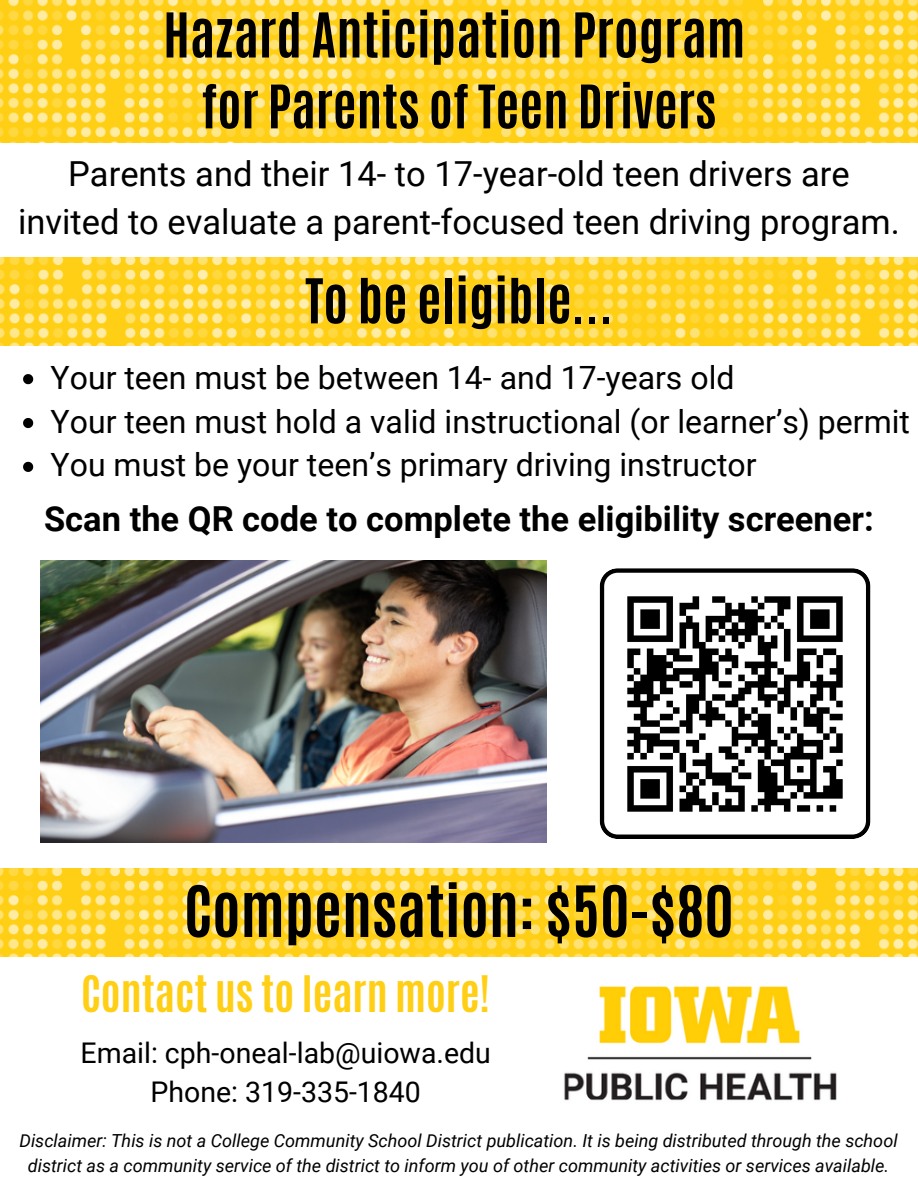
<style>
.page{position:relative;width:918px;height:1188px;background:#fff}
.page>*{position:absolute;margin:0;border:0;box-sizing:border-box;transform-origin:0 0}
.t1{font:700 60px "Antonio";color:#000}
.t2{font:700 52.5px "Antonio";color:#000}
.t3{font:700 51px "Antonio";color:#000}
.t4{font:700 42px "Antonio";color:#ffcf15}
.t5{font:34.5px/47.2px "Roboto";color:#000;text-align:center}
.t6{font:700 34.5px "Roboto";color:#000}
.t7{font:32.1px "Roboto";color:#000}
.t8{font:28.5px/39.3px "Roboto";color:#000;text-align:center}
.t9{font:italic 18px/25.2px "Roboto";color:#000;text-align:center}
</style>
<div class="page">
<img style="left:564px;top:986px;width:273px;height:115px">
<img style="left:0;top:257px;width:918px;height:89px">
<img style="left:0;top:0;width:918px;height:142px">
<img style="left:0;top:868px;width:918px;height:89px">
<img style="left:41px;top:560px;width:506px;height:283px">
<svg style="left:600px;top:568px;width:270px;height:271px"></svg>
<svg style="left:23px;top:374px;width:10px;height:10px"></svg>
<svg style="left:23px;top:418px;width:10px;height:10px"></svg>
<svg style="left:23px;top:462px;width:10px;height:10px"></svg>
<p class="t2" style="left:163px;top:-3px;width:584px">Hazard Anticipation Program</p>
<p class="t3" style="left:201px;top:70px;width:517px">for Parents of Teen Drivers</p>
<p class="t5" style="left:18px;top:151px;width:883px">Parents and their 14- to 17-year-old teen drivers are invited to evaluate a parent-focused teen driving program.</p>
<h3 class="t2" style="left:305px;top:263px;width:309px">To be eligible...</h3>
<p class="t7" style="left:51px;top:359px;width:685px">Your teen must be between 14- and 17-years old</p>
<p class="t7" style="left:51px;top:403px;width:861px">Your teen must hold a valid instructional (or learner’s) permit</p>
<h4 class="t7" style="left:51px;top:447px;width:708px">You must be your teen’s primary driving instructor</h4>
<p class="t6" style="left:44px;top:499px;width:831px">Scan the QR code to complete the eligibility screener:</p>
<h6 class="t1" style="left:184px;top:868px;width:551px">Compensation: $50-$80</h6>
<p class="t4" style="left:81px;top:964px;width:410px">Contact us to learn more!</p>
<h1 class="t8" style="left:81px;top:1034px;width:412px">Email: cph-oneal-lab@uiowa.edu<br>Phone: 319-335-1840</h1>
<p class="t9" style="left:19px;top:1128px;width:880px">Disclaimer: This is not a College Community School District publication. It is being distributed through the school district as a community service of the district to inform you of other community activities or services available.</p>
</div>
